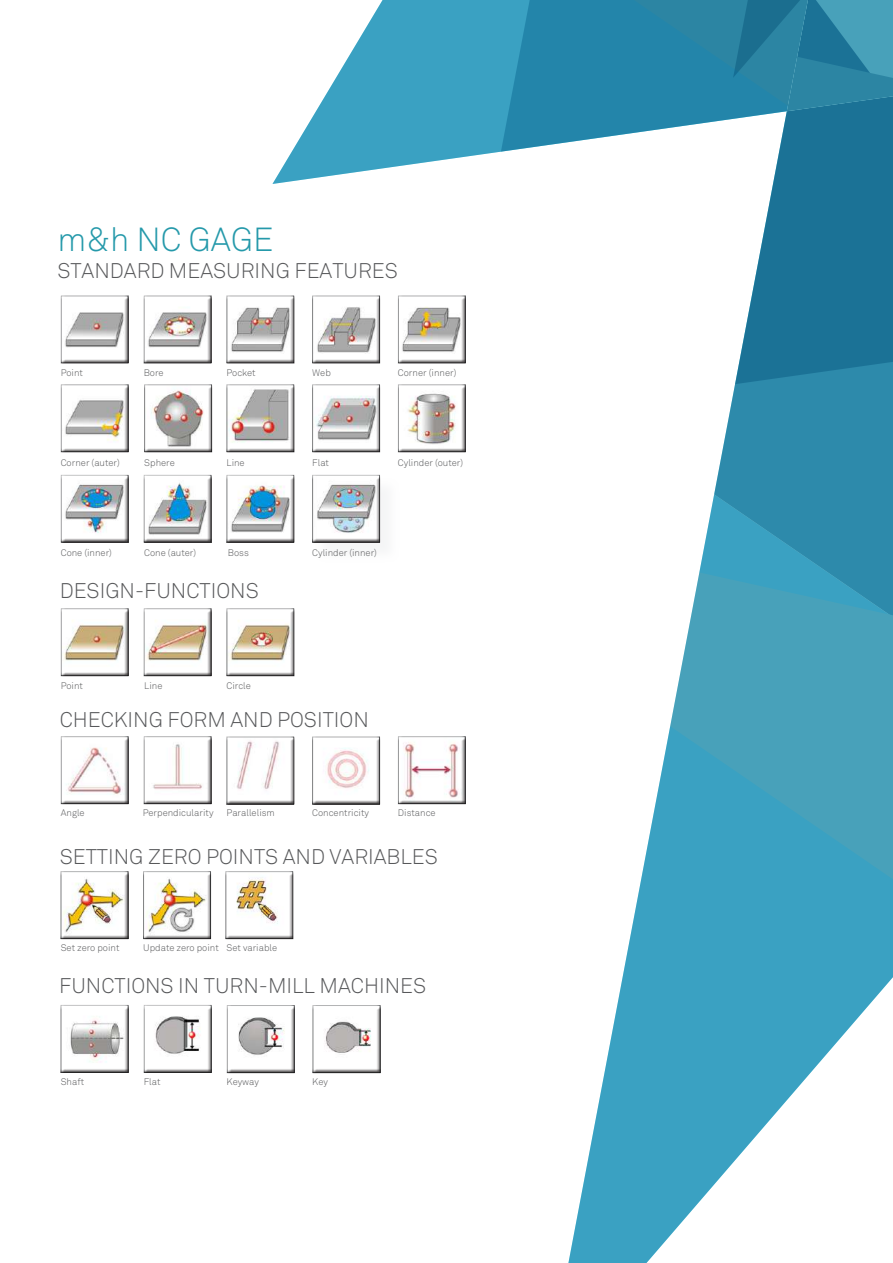
<style>
.page{position:relative;width:893px;height:1263px;background:#fff}
.page>*{position:absolute;margin:0;border:0;box-sizing:border-box;transform-origin:0 0}
.t1{font:33px "Akkurat Light Pro";color:#2599aa}
.t2{font:21px "Akkurat Light Pro";color:#57585a}
.t3{font:9.45px "Akkurat Light Pro";color:#57585a}
</style>
<div class="page">
<svg style="left:568px;top:791px;width:90px;height:472px"></svg>
<svg style="left:658px;top:466px;width:235px;height:784px"></svg>
<svg style="left:719px;top:111px;width:174px;height:355px;background:#3f8caa"></svg>
<svg style="left:280px;top:0;width:528px;height:184px"></svg>
<svg style="left:733px;top:0;width:160px;height:111px;background:#2c84a3"></svg>
<div style="left:59px;top:1003px;width:72px;height:72px;background:#231f20;opacity:.75"></div>
<div style="left:142px;top:1003px;width:72px;height:72px;background:#231f20;opacity:.75"></div>
<div style="left:225px;top:1004px;width:72px;height:72px;background:#231f20;opacity:.75"></div>
<div style="left:311px;top:1004px;width:72px;height:72px;background:#231f20;opacity:.75"></div>
<div style="left:143px;top:608px;width:71px;height:70px;background:#231f20;opacity:.75"></div>
<div style="left:226px;top:608px;width:71px;height:70px;background:#231f20;opacity:.75"></div>
<div style="left:61px;top:608px;width:70px;height:70px;background:#231f20;opacity:.75"></div>
<div style="left:61px;top:295px;width:70px;height:71px;background:#231f20;opacity:.75"></div>
<div style="left:143px;top:295px;width:71px;height:71px;background:#231f20;opacity:.75"></div>
<div style="left:144px;top:384px;width:70px;height:70px;background:#231f20;opacity:.75"></div>
<div style="left:398px;top:295px;width:70px;height:71px;background:#231f20;opacity:.75"></div>
<div style="left:312px;top:384px;width:70px;height:70px;background:#231f20;opacity:.75"></div>
<div style="left:61px;top:384px;width:70px;height:70px;background:#231f20;opacity:.75"></div>
<div style="left:398px;top:384px;width:70px;height:70px;background:#231f20;opacity:.75"></div>
<div style="left:226px;top:384px;width:71px;height:70px;background:#231f20;opacity:.75"></div>
<div style="left:226px;top:295px;width:71px;height:71px;background:#231f20;opacity:.75"></div>
<div style="left:312px;top:295px;width:70px;height:71px;background:#231f20;opacity:.75"></div>
<div style="left:315px;top:477px;width:85px;height:85px;background:#fafafa"></div>
<div style="left:312px;top:474px;width:70px;height:71px;background:#231f20;opacity:.75"></div>
<div style="left:226px;top:474px;width:71px;height:71px;background:#231f20;opacity:.75"></div>
<div style="left:143px;top:474px;width:71px;height:71px;background:#231f20;opacity:.75"></div>
<div style="left:61px;top:474px;width:70px;height:71px;background:#231f20;opacity:.75"></div>
<div style="left:61px;top:736px;width:70px;height:70px;background:#231f20;opacity:.75"></div>
<div style="left:143px;top:736px;width:71px;height:70px;background:#231f20;opacity:.75"></div>
<div style="left:226px;top:736px;width:71px;height:70px;background:#231f20;opacity:.75"></div>
<div style="left:60px;top:871px;width:71px;height:70px;background:#231f20;opacity:.75"></div>
<div style="left:312px;top:736px;width:70px;height:70px;background:#231f20;opacity:.75"></div>
<div style="left:225px;top:871px;width:70px;height:70px;background:#231f20;opacity:.75"></div>
<div style="left:398px;top:736px;width:70px;height:70px;background:#231f20;opacity:.75"></div>
<div style="left:143px;top:871px;width:70px;height:70px;background:#231f20;opacity:.75"></div>
<h1 class="t1" style="left:57px;top:220px;width:218px">m&amp;h NC GAGE</h1>
<h2 class="t2" style="left:57px;top:258px;width:342px">STANDARD MEASURING FEATURES</h2>
<p class="t3" style="left:61px;top:367px;width:24px">Point</p>
<p class="t3" style="left:144px;top:367px;width:21px">Bore</p>
<p class="t3" style="left:227px;top:367px;width:31px">Pocket</p>
<p class="t3" style="left:312px;top:367px;width:20px">Web</p>
<p class="t3" style="left:398px;top:367px;width:60px">Corner (inner)</p>
<p class="t3" style="left:61px;top:457px;width:61px">Corner (auter)</p>
<p class="t3" style="left:144px;top:457px;width:32px">Sphere</p>
<p class="t3" style="left:227px;top:457px;width:20px">Line</p>
<p class="t3" style="left:312px;top:457px;width:18px">Flat</p>
<p class="t3" style="left:398px;top:457px;width:67px">Cylinder (outer)</p>
<p class="t3" style="left:61px;top:547px;width:53px">Cone (inner)</p>
<p class="t3" style="left:144px;top:547px;width:53px">Cone (auter)</p>
<p class="t3" style="left:228px;top:547px;width:23px">Boss</p>
<p class="t3" style="left:312px;top:547px;width:66px">Cylinder (inner)</p>
<h2 class="t2" style="left:60px;top:578px;width:201px">DESIGN-FUNCTIONS</h2>
<p class="t3" style="left:61px;top:680px;width:24px">Point</p>
<p class="t3" style="left:144px;top:680px;width:20px">Line</p>
<p class="t3" style="left:227px;top:680px;width:26px">Circle</p>
<h2 class="t2" style="left:60px;top:707px;width:311px">CHECKING FORM AND POSITION</h2>
<p class="t3" style="left:61px;top:807px;width:25px">Angle</p>
<p class="t3" style="left:143px;top:807px;width:72px">Perpendicularity</p>
<p class="t3" style="left:227px;top:807px;width:50px">Parallelism</p>
<p class="t3" style="left:312px;top:807px;width:58px">Concentricity</p>
<p class="t3" style="left:398px;top:807px;width:39px">Distance</p>
<h2 class="t2" style="left:60px;top:844px;width:380px">SETTING ZERO POINTS AND VARIABLES</h2>
<p class="t3" style="left:61px;top:942px;width:60px">Set zero point</p>
<p class="t3" style="left:143px;top:942px;width:77px">Update zero point</p>
<p class="t3" style="left:227px;top:942px;width:52px">Set variable</p>
<h2 class="t2" style="left:59px;top:973px;width:369px">FUNCTIONS IN TURN-MILL MACHINES</h2>
<p class="t3" style="left:61px;top:1076px;width:25px">Shaft</p>
<p class="t3" style="left:144px;top:1076px;width:18px">Flat</p>
<p class="t3" style="left:227px;top:1076px;width:34px">Keyway</p>
<p class="t3" style="left:312px;top:1076px;width:17px">Key</p>
</div>
